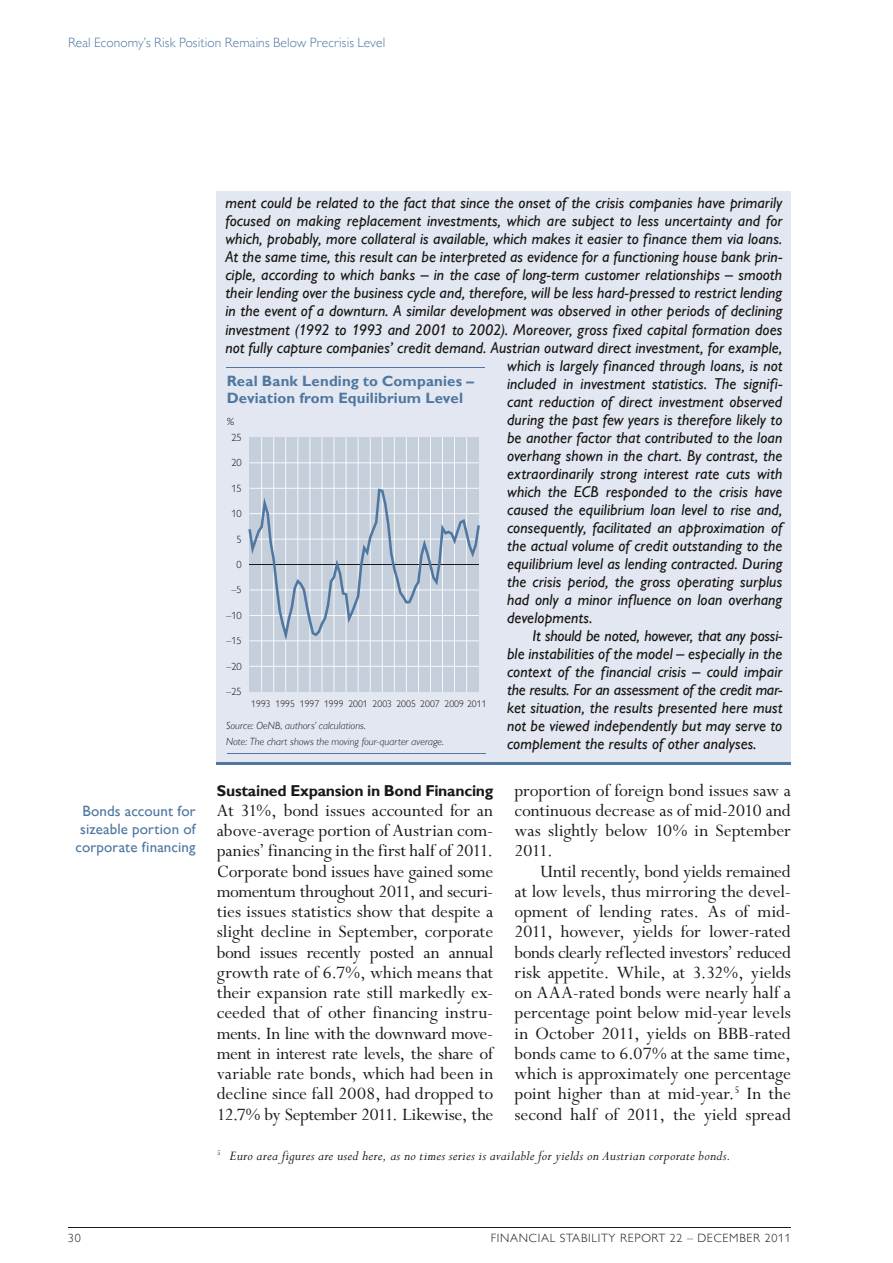
<style>
.page{position:relative;width:893px;height:1263px;background:#fff}
.page>*{position:absolute;margin:0;border:0;box-sizing:border-box;transform-origin:0 0}
.t1{font:19.5px/20.2px "Perpetua Std";letter-spacing:-.005em;color:#1b1917;text-align:justify}
.t2{font:italic 500 15.75px "Gill Sans MT Pro";letter-spacing:.005em;color:#181614}
.t3{font:italic 500 15.75px "Gill Sans MT Pro";letter-spacing:-.015em;color:#181614}
.t4{font:700 15.75px "Gill Sans MT Pro";letter-spacing:-.015em;color:#1b1917}
.t5{font:italic 15px "Perpetua Std";letter-spacing:.015em;color:#1b1917}
.t6{font:700 15px/17px "Gill Sans MT Pro";letter-spacing:.01em;color:#4f77a0}
.t7{font:500 15px/18px "Gill Sans MT Pro";letter-spacing:.01em;color:#4f77a0;text-align:center}
.t8{font:300 13.5px "Gill Sans MT Pro";letter-spacing:.01em;color:#4f77a0}
.t9{font:300 12px "Gill Sans MT Pro";letter-spacing:.06em;color:#1b1917}
.t10{font:italic 300 10.5px/16.2px "Gill Sans MT Pro";letter-spacing:.01em;color:#181614}
.t11{font:300 10.5px "Gill Sans MT Pro";color:#181614}
.t12{font:300 9.75px "Gill Sans MT Pro";color:#181614}
</style>
<div class="page">
<hr style="left:68px;top:1227px;width:723px;height:1px;background:#1b1917">
<div style="left:217px;top:191px;width:574px;height:572px;background:#e3e7f1"></div>
<hr style="left:227px;top:367px;width:258px;height:1px;background:#4f77a0">
<hr style="left:227px;top:753px;width:259px;height:1px;background:#4f77a0">
<div style="left:250px;top:437px;width:229px;height:255px;background:#c5cfdc"></div>
<hr style="left:250px;top:666px;width:229px;height:1px;background:#fff">
<hr style="left:250px;top:462px;width:229px;height:1px;background:#fff">
<hr style="left:261px;top:437px;width:1px;height:255px;background:#fff">
<hr style="left:273px;top:437px;width:1px;height:255px;background:#fff">
<hr style="left:285px;top:437px;width:1px;height:255px;background:#fff">
<hr style="left:297px;top:437px;width:1px;height:255px;background:#fff">
<hr style="left:309px;top:437px;width:1px;height:255px;background:#fff">
<hr style="left:322px;top:437px;width:1px;height:255px;background:#fff">
<hr style="left:334px;top:437px;width:1px;height:255px;background:#fff">
<hr style="left:346px;top:437px;width:1px;height:255px;background:#fff">
<hr style="left:358px;top:437px;width:1px;height:255px;background:#fff">
<hr style="left:370px;top:437px;width:1px;height:255px;background:#fff">
<hr style="left:382px;top:437px;width:1px;height:255px;background:#fff">
<hr style="left:394px;top:437px;width:1px;height:255px;background:#fff">
<hr style="left:406px;top:437px;width:1px;height:255px;background:#fff">
<hr style="left:418px;top:437px;width:1px;height:255px;background:#fff">
<hr style="left:430px;top:437px;width:1px;height:255px;background:#fff">
<hr style="left:442px;top:437px;width:1px;height:255px;background:#fff">
<hr style="left:454px;top:437px;width:1px;height:255px;background:#fff">
<hr style="left:466px;top:437px;width:1px;height:255px;background:#fff">
<svg style="left:248px;top:488px;width:232px;height:153px"></svg>
<hr style="left:217px;top:762px;width:574px;height:3px;background:#4f77a0">
<p class="t8" style="left:68px;top:35px;width:319px">Real Economy’s Risk Position Remains Below Precrisis Level</p>
<p class="t7" style="left:76px;top:802px;width:122px">Bonds account for sizeable portion of corporate financing</p>
<p class="t2" style="left:225px;top:194px;width:558px">ment could be related to the fact that since the onset of the crisis companies have primarily</p>
<p class="t2" style="left:225px;top:212px;width:559px">focused on making replacement investments, which are subject to less uncertainty and for</p>
<p class="t2" style="left:225px;top:230px;width:558px">which, probably, more collateral is available, which makes it easier to finance them via loans.</p>
<p class="t2" style="left:225px;top:248px;width:558px">At the same time, this result can be interpreted as evidence for a functioning house bank prin-</p>
<p class="t2" style="left:225px;top:266px;width:558px">ciple, according to which banks – in the case of long-term customer relationships – smooth</p>
<p class="t2" style="left:225px;top:284px;width:558px">their lending over the business cycle and, therefore, will be less hard-pressed to restrict lending</p>
<p class="t2" style="left:225px;top:302px;width:559px">in the event of a downturn. A similar development was observed in other periods of declining</p>
<p class="t2" style="left:225px;top:320px;width:558px">investment (1992 to 1993 and 2001 to 2002). Moreover, gross fixed capital formation does</p>
<p class="t2" style="left:225px;top:338px;width:558px">not fully capture companies’ credit demand. Austrian outward direct investment, for example,</p>
<p class="t2" style="left:507px;top:356px;width:277px">which is largely financed through loans, is not</p>
<p class="t2" style="left:507px;top:374px;width:277px">included in investment statistics. The signifi-</p>
<p class="t2" style="left:507px;top:392px;width:277px">cant reduction of direct investment observed</p>
<p class="t2" style="left:507px;top:410px;width:277px">during the past few years is therefore likely to</p>
<p class="t2" style="left:507px;top:428px;width:277px">be another factor that contributed to the loan</p>
<p class="t2" style="left:507px;top:446px;width:277px">overhang shown in the chart. By contrast, the</p>
<p class="t2" style="left:507px;top:464px;width:277px">extraordinarily strong interest rate cuts with</p>
<p class="t2" style="left:507px;top:482px;width:277px">which the ECB responded to the crisis have</p>
<p class="t2" style="left:507px;top:500px;width:277px">caused the equilibrium loan level to rise and,</p>
<p class="t2" style="left:507px;top:518px;width:277px">consequently, facilitated an approximation of</p>
<p class="t2" style="left:507px;top:536px;width:277px">the actual volume of credit outstanding to the</p>
<p class="t2" style="left:507px;top:554px;width:277px">equilibrium level as lending contracted. During</p>
<p class="t2" style="left:507px;top:572px;width:277px">the crisis period, the gross operating surplus</p>
<p class="t2" style="left:507px;top:590px;width:277px">had only a minor influence on loan overhang</p>
<p class="t2" style="left:507px;top:608px;width:87px">developments.</p>
<p class="t3" style="left:533px;top:626px;width:251px">It should be noted, however, that any possi-</p>
<p class="t2" style="left:507px;top:644px;width:277px">ble instabilities of the model – especially in the</p>
<p class="t2" style="left:507px;top:662px;width:277px">context of the financial crisis – could impair</p>
<p class="t2" style="left:507px;top:680px;width:277px">the results. For an assessment of the credit mar-</p>
<p class="t2" style="left:507px;top:698px;width:277px">ket situation, the results presented here must</p>
<p class="t2" style="left:507px;top:716px;width:277px">not be viewed independently but may serve to</p>
<p class="t2" style="left:507px;top:734px;width:251px">complement the results of other analyses.</p>
<p class="t6" style="left:227px;top:372px;width:249px">Real Bank Lending to Companies –<br>Deviation from Equilibrium Level</p>
<p class="t10" style="left:227px;top:413px;width:9px">%</p>
<p class="t11" style="left:231px;top:431px;width:12px">25</p>
<p class="t11" style="left:231px;top:456px;width:12px">20</p>
<p class="t11" style="left:231px;top:482px;width:12px">15</p>
<p class="t11" style="left:231px;top:507px;width:12px">10</p>
<p class="t11" style="left:237px;top:533px;width:7px">5</p>
<p class="t11" style="left:237px;top:558px;width:7px">0</p>
<p class="t11" style="left:231px;top:583px;width:12px">–5</p>
<p class="t11" style="left:226px;top:609px;width:17px">–10</p>
<p class="t11" style="left:226px;top:634px;width:17px">–15</p>
<p class="t11" style="left:226px;top:660px;width:17px">–20</p>
<p class="t11" style="left:226px;top:685px;width:17px">–25</p>
<p class="t12" style="left:251px;top:698px;width:237px">1993 1995 1997 1999 2001 2003 2005 2007 2009 2011</p>
<p class="t10" style="left:226px;top:717px;width:219px">Source: OeNB, authors’ calculations.<br>Note: The chart shows the moving four-quarter average.</p>
<p class="t4" style="left:217px;top:781px;width:278px">Sustained Expansion in Bond Financing</p>
<p class="t1" style="left:217px;top:801px;width:278px">At 31%, bond issues accounted for an above-average portion of Austrian com&shy;panies’ financing in the first half of 2011.<br>Corporate bond issues have gained some momentum throughout 2011, and securi&shy;ties issues statistics show that despite a slight decline in September, corporate bond issues recently posted an annual growth rate of 6.7%, which means that their expansion rate still markedly ex&shy;ceeded that of other financing instru&shy;ments. In line with the downward move&shy;ment in interest rate levels, the share of variable rate bonds, which had been in decline since fall 2008, had dropped to 12.7% by September 2011. Likewise, the</p>
<p class="t1" style="left:514px;top:781px;width:278px">proportion of foreign bond issues saw a con tinuous decrease as of mid-2010 and was slightly below 10% in September 2011.</p>
<p class="t1" style="left:514px;top:862px;width:278px;text-indent:26px">Until recently, bond yields remained at low levels, thus mirroring the devel&shy;opment of lending rates. As of mid-2011, however, yields for lower-rated bonds clearly reflected investors’ reduced risk appetite. While, at 3.32%, yields on AAA-rated bonds were nearly half a percentage point below mid-year levels in October 2011, yields on BBB-rated bonds came to 6.07% at the same time, which is approximately one percentage point higher than at mid-year.<sup>5</sup> In the second half of 2011, the yield spread</p>
<p class="t5" style="left:217px;top:1148px;width:515px"><sup>5</sup> Euro area figures are used here, as no times series is available for yields on Austrian corporate bonds.</p>
<p class="t9" style="left:68px;top:1231px;width:14px">30</p>
<p class="t9" style="left:491px;top:1231px;width:302px">FINANCIAL STABILITY REPORT 22 – DECEMBER 2011</p>
</div>
